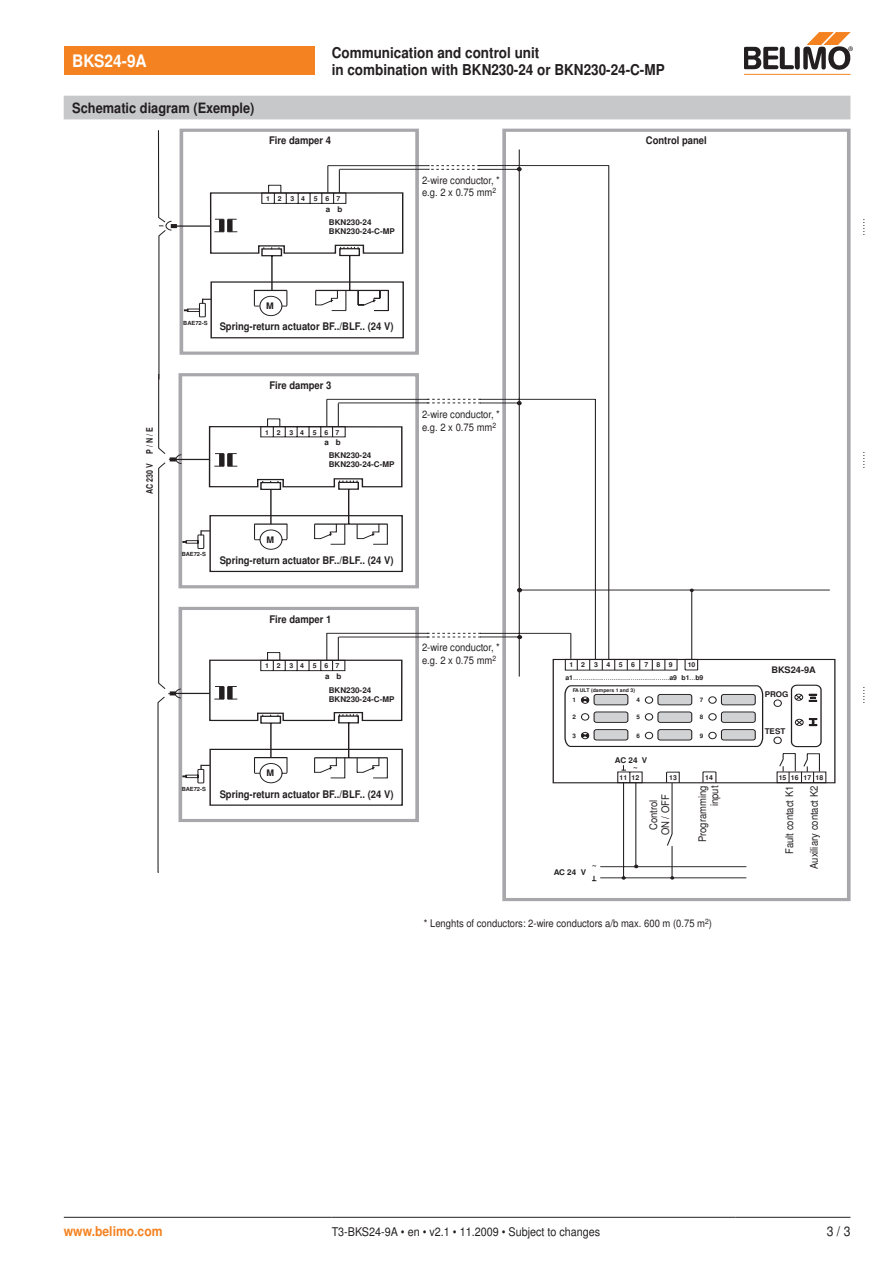
<style>
.page{position:relative;width:893px;height:1263px;background:#fff}
.page>*{position:absolute;margin:0;border:0;box-sizing:border-box;transform-origin:0 0}
.Überschrift_2_invers{font:700 17.25px "Nimbus Sans BEL";color:#fff;scale:.9 1}
.Überschrift_2{font:700 15px "Nimbus Sans BEL";color:#231f20;scale:.9 1}
.Überschrift_Kapitel{font:700 14.25px "Nimbus Sans BEL";color:#231f20;scale:.9 1}
.www_links{font:700 13.5px "Nimbus Sans BEL";color:#f58220;scale:.9 1}
.Zahl_Seite_rechts{font:13.5px "Nimbus Sans BEL";color:#231f20;scale:.9 1}
.Lauftext_8{font:12px "Nimbus Sans BEL";color:#231f20;scale:.9 1}
.Legende_bold_zentrie{font:700 10.5px "Nimbus Sans BEL";color:#231f20;scale:.9 1}
.Legende{font:10.5px/12.6px "Nimbus Sans BEL";color:#231f20;scale:.9 1}
.Legende_rechtsbündig{font:10.5px/12px "Nimbus Sans BEL";color:#231f20;text-align:right;scale:.9 1}
.Legende_zentriert_7{font:10.5px/12px "Nimbus Sans BEL";color:#231f20;text-align:center;scale:.9 1}
.Korrekturen{font:9.75px "Nimbus Sans BEL";color:#231f20;scale:.9 1}
.t1{font:700 9px "Nimbus Sans BEL";color:#231f20;scale:.79 1}
.t2{font:700 9px "Nimbus Sans BEL";color:#231f20}
.t3{font:700 7.95px/9px "Nimbus Sans BEL";color:#231f20}
.t4{font:700 7.8px "Nimbus Sans BEL";color:#231f20}
.t5{font:6.75px "Nimbus Sans BEL";color:#231f20}
.t6{font:700 6.75px "Nimbus Sans BEL";color:#231f20}
.t7{font:700 6.15px "Nimbus Sans BEL";color:#231f20}
.t8{font:700 5.7px "Nimbus Sans BEL";color:#231f20}
.t9{font:700 4.95px "Nimbus Sans BEL";color:#231f20}
.s1{font-weight:700}
</style>
<div class="page">
<div style="left:64px;top:47px;width:251px;height:28px;background:#f58220"></div>
<hr style="left:744px;top:74px;width:106px;height:1px;background:#f58220">
<svg style="left:744px;top:33px;width:109px;height:37px"></svg>
<hr style="left:64px;top:1217px;width:268px;height:1px;background:#231f20">
<hr style="left:332px;top:1217px;width:404px;height:1px;background:#231f20">
<hr style="left:736px;top:1217px;width:114px;height:1px;background:#231f20">
<div style="left:64px;top:96px;width:786px;height:23px;background:#c7c8ca"></div>
<div style="left:502px;top:129px;width:348px;height:772px;border:3px solid #a7a7ac"></div>
<svg style="left:157px;top:149px;width:452px;height:724px"></svg>
<hr style="left:520px;top:590px;width:310px;height:1px;background:#231f20">
<svg style="left:167px;top:401px;width:580px;height:478px"></svg>
<hr style="left:327px;top:399px;width:102px;height:1px;background:#231f20">
<hr style="left:338px;top:403px;width:91px;height:1px;background:#231f20">
<hr style="left:339px;top:637px;width:90px;height:1px;background:#231f20">
<hr style="left:327px;top:633px;width:102px;height:1px;background:#231f20">
<svg style="left:427px;top:399px;width:54px;height:4px"></svg>
<svg style="left:427px;top:633px;width:54px;height:5px"></svg>
<svg style="left:158px;top:380px;width:230px;height:399px"></svg>
<svg style="left:182px;top:399px;width:221px;height:151px"></svg>
<svg style="left:170px;top:633px;width:233px;height:150px"></svg>
<svg style="left:564px;top:633px;width:263px;height:248px"></svg>
<div style="left:180px;top:129px;width:239px;height:226px;border:3px solid #a7a7ac"></div>
<hr style="left:328px;top:165px;width:102px;height:1px;background:#231f20">
<hr style="left:339px;top:169px;width:91px;height:1px;background:#231f20">
<svg style="left:428px;top:165px;width:52px;height:5px"></svg>
<svg style="left:158px;top:130px;width:246px;height:250px"></svg>
<svg style="left:517px;top:167px;width:4px;height:4px"></svg>
<hr style="left:479px;top:169px;width:41px;height:1px;background:#231f20">
<hr style="left:479px;top:165px;width:130px;height:1px;background:#231f20">
<p class="Überschrift_2_invers" style="left:72px;top:51px;width:84px">BKS24-9A</p>
<p class="Überschrift_Kapitel" style="left:72px;top:99px;width:204px">Schematic diagram (Exemple)</p>
<p class="Überschrift_2" style="left:332px;top:44px;width:232px">Communication and control unit</p>
<p class="Überschrift_2" style="left:332px;top:60px;width:372px">in combination with BKN230-24 or BKN230-24-C-MP</p>
<p class="Legende_bold_zentrie" style="left:269px;top:134px;width:70px">Fire damper 4</p>
<p class="t6" style="left:266px;top:194px;width:17px">1 2</p>
<p class="t6" style="left:291px;top:194px;width:16px">3 4</p>
<p class="t6" style="left:314px;top:194px;width:28px">5 6 7</p>
<p class="t3" style="left:326px;top:205px;width:18px">a b</p>
<p class="t3" style="left:329px;top:218px;width:67px">BKN230-24<br>BKN230-24-C-MP</p>
<p class="Legende" style="left:422px;top:174px;width:88px">2-wire conductor, * e.g. 2 x 0.75 mm<sup>2</sup></p>
<p class="Legende_bold_zentrie" style="left:646px;top:134px;width:69px">Control panel</p>
<p class="t2" style="left:266px;top:300px;width:9px">M</p>
<p class="t1" style="left:144px;top:494px;width:86px;rotate:-90deg">AC 230 V P / N / E</p>
<p class="t8" style="left:183px;top:319px;width:26px">BAE72-S</p>
<p class="Legende_bold_zentrie" style="left:220px;top:320px;width:195px">Spring-return actuator BF../BLF.. (24 V)</p>
<p class="Legende_bold_zentrie" style="left:270px;top:379px;width:70px">Fire damper 3</p>
<p class="t6" style="left:265px;top:428px;width:17px">1 2</p>
<p class="t6" style="left:290px;top:428px;width:16px">3 4</p>
<p class="t6" style="left:313px;top:428px;width:28px">5 6 7</p>
<p class="Legende" style="left:422px;top:408px;width:88px">2-wire conductor, * e.g. 2 x 0.75 mm<sup>2</sup></p>
<p class="t3" style="left:324px;top:438px;width:18px">a b</p>
<p class="t3" style="left:329px;top:451px;width:67px">BKN230-24<br>BKN230-24-C-MP</p>
<p class="t2" style="left:266px;top:534px;width:9px">M</p>
<p class="t8" style="left:182px;top:550px;width:26px">BAE72-S</p>
<p class="Legende_bold_zentrie" style="left:220px;top:554px;width:195px">Spring-return actuator BF../BLF.. (24 V)</p>
<p class="Legende_bold_zentrie" style="left:270px;top:613px;width:70px">Fire damper 1</p>
<p class="t6" style="left:265px;top:661px;width:17px">1 2</p>
<p class="t6" style="left:290px;top:661px;width:16px">3 4</p>
<p class="t6" style="left:313px;top:661px;width:28px">5 6 7</p>
<p class="t3" style="left:325px;top:673px;width:18px">a b</p>
<p class="Legende" style="left:422px;top:641px;width:88px">2-wire conductor, * e.g. 2 x 0.75 mm<sup>2</sup></p>
<p class="t6" style="left:570px;top:660px;width:17px">1 2</p>
<p class="t6" style="left:594px;top:660px;width:5px">3</p>
<p class="t6" style="left:607px;top:660px;width:30px">4 5 6</p>
<p class="t6" style="left:644px;top:660px;width:17px">7 8</p>
<p class="t6" style="left:669px;top:660px;width:5px">9</p>
<p class="t6" style="left:688px;top:660px;width:9px">10</p>
<p class="t5" style="left:565px;top:673px;width:140px"><span class="s1">a1</span>..................................................<span class="s1">a9 b1</span>...<span class="s1">b9</span></p>
<p class="t2" style="left:771px;top:664px;width:46px">BKS24-9A</p>
<p class="t3" style="left:329px;top:686px;width:67px">BKN230-24<br>BKN230-24-C-MP</p>
<p class="t9" style="left:573px;top:687px;width:64px">FAUL T (dampers 1 and 3)</p>
<p class="t7" style="left:572px;top:696px;width:5px">1</p>
<p class="t7" style="left:572px;top:713px;width:5px">2</p>
<p class="t7" style="left:572px;top:731px;width:5px">3</p>
<p class="t7" style="left:636px;top:696px;width:5px">4</p>
<p class="t7" style="left:636px;top:713px;width:5px">5</p>
<p class="t7" style="left:636px;top:731px;width:5px">6</p>
<p class="t7" style="left:700px;top:696px;width:5px">7</p>
<p class="t7" style="left:700px;top:713px;width:5px">8</p>
<p class="t7" style="left:700px;top:731px;width:5px">9</p>
<p class="t3" style="left:765px;top:690px;width:25px">PROG</p>
<p class="t3" style="left:765px;top:727px;width:22px">TEST</p>
<p class="t2" style="left:266px;top:767px;width:9px">M</p>
<p class="t3" style="left:615px;top:757px;width:34px">AC 24 V</p>
<p class="t3" style="left:638px;top:772px;width:6px;rotate:-180deg">~</p>
<p class="t6" style="left:619px;top:773px;width:21px">11 12</p>
<p class="t6" style="left:669px;top:773px;width:9px">13</p>
<p class="t6" style="left:705px;top:773px;width:9px">14</p>
<p class="t6" style="left:779px;top:773px;width:46px">15 16 17 18</p>
<p class="t8" style="left:182px;top:785px;width:26px">BAE72-S</p>
<p class="Legende_bold_zentrie" style="left:220px;top:788px;width:195px">Spring-return actuator BF../BLF.. (24 V)</p>
<p class="t3" style="left:597px;top:871px;width:6px;rotate:-180deg">~</p>
<p class="t4" style="left:554px;top:867px;width:34px">AC 24 V</p>
<p class="Legende_zentriert_7" style="left:648px;top:835px;width:47px;rotate:-90deg">Control<br>ON / OFF</p>
<p class="Legende_rechtsbündig" style="left:697px;top:842px;width:64px;rotate:-90deg">Programming input</p>
<p class="Legende_rechtsbündig" style="left:784px;top:854px;width:77px;rotate:-90deg">Fault contact K1</p>
<p class="Legende_rechtsbündig" style="left:808px;top:869px;width:94px;rotate:-90deg">Auxiliary contact K2</p>
<p class="Legende" style="left:424px;top:917px;width:322px">* Lenghts of conductors: 2-wire conductors a/b max. 600 m (0.75 m<sup>2</sup>)</p>
<p class="Korrekturen" style="left:863px;top:211px;width:4px">.</p>
<p class="Korrekturen" style="left:863px;top:214px;width:4px">.</p>
<p class="Korrekturen" style="left:863px;top:217px;width:4px">.</p>
<p class="Korrekturen" style="left:863px;top:220px;width:4px">.</p>
<p class="Korrekturen" style="left:863px;top:223px;width:4px">.</p>
<p class="Korrekturen" style="left:863px;top:226px;width:4px">.</p>
<p class="Korrekturen" style="left:863px;top:444px;width:4px">.</p>
<p class="Korrekturen" style="left:863px;top:447px;width:4px">.</p>
<p class="Korrekturen" style="left:863px;top:450px;width:4px">.</p>
<p class="Korrekturen" style="left:863px;top:453px;width:4px">.</p>
<p class="Korrekturen" style="left:863px;top:456px;width:4px">.</p>
<p class="Korrekturen" style="left:863px;top:459px;width:4px">.</p>
<p class="Korrekturen" style="left:863px;top:679px;width:4px">.</p>
<p class="Korrekturen" style="left:863px;top:682px;width:4px">.</p>
<p class="Korrekturen" style="left:863px;top:685px;width:4px">.</p>
<p class="Korrekturen" style="left:863px;top:688px;width:4px">.</p>
<p class="Korrekturen" style="left:863px;top:691px;width:4px">.</p>
<p class="Korrekturen" style="left:863px;top:694px;width:4px">.</p>
<p class="www_links" style="left:64px;top:1223px;width:111px">www.belimo.com</p>
<p class="Lauftext_8" style="left:332px;top:1224px;width:300px">T3-BKS24-9A • en • v2.1 • 11.2009 • Subject to changes</p>
<p class="Zahl_Seite_rechts" style="left:837px;top:1223px;width:17px">/ 3</p>
</div>
